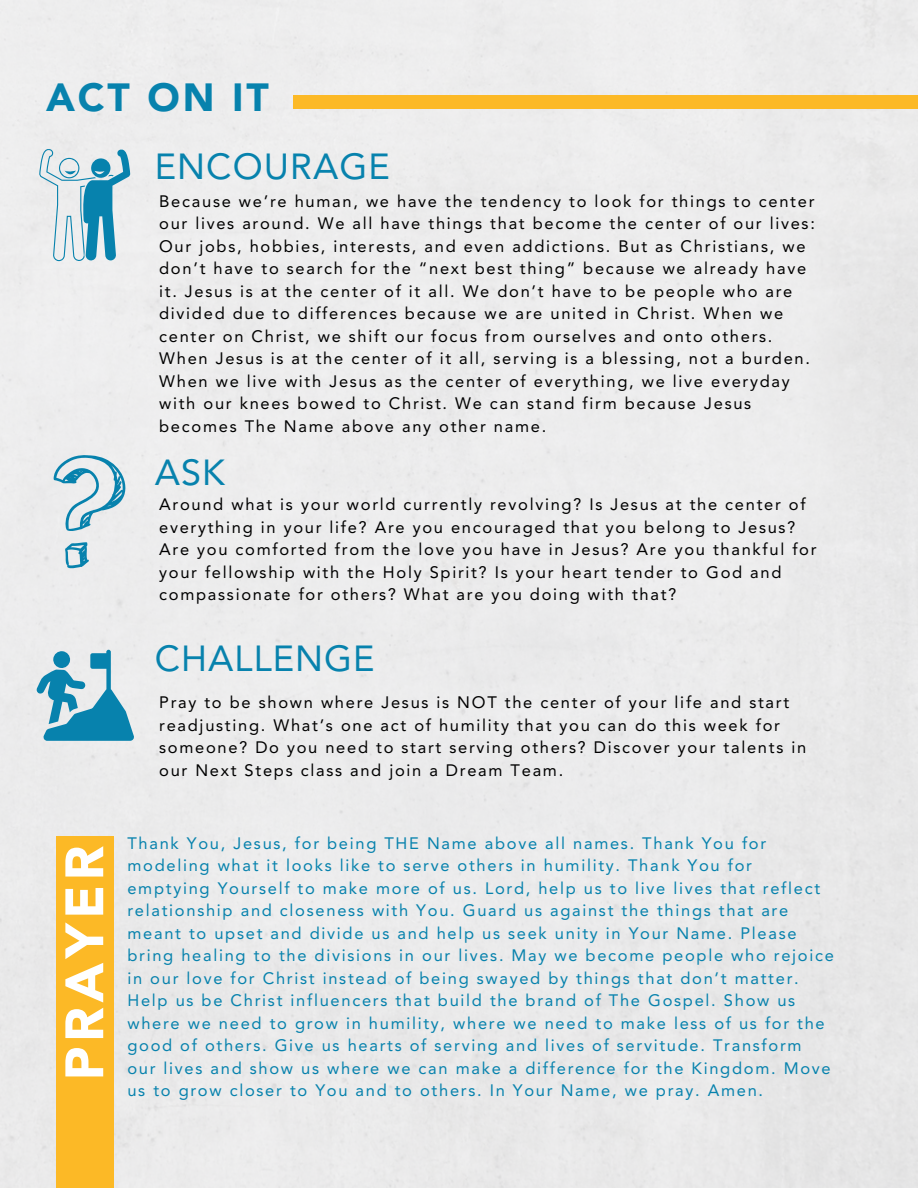
<style>
.page{position:relative;width:918px;height:1188px;background:#ecebec}
.page>*{position:absolute;margin:0;border:0;box-sizing:border-box;transform-origin:0 0}
.t1{font:900 53.4px "Avenir LT Std";letter-spacing:.09em;color:#fff}
.t2{font:900 39px "Avenir LT Std";letter-spacing:.075em;color:#0782ad}
.t3{font:36px "Avenir LT Std";letter-spacing:.03em;color:#0782ad}
.t4{font:16.5px/22.5px "Avenir LT Std";letter-spacing:.105em;color:#000}
.t5{font:16.5px/22.5px "Avenir LT Std";letter-spacing:.105em;color:#0782ad}
</style>
<div class="page">
<svg style="left:65px;top:542px;width:24px;height:26px"></svg>
<svg style="left:54px;top:455px;width:73px;height:76px;background:#b9d4de"></svg>
<svg style="left:36px;top:650px;width:98px;height:91px;background:#7bb7cd"></svg>
<div style="left:56px;top:836px;width:57px;height:352px;background:#fcb926"></div>
<svg style="left:39px;top:149px;width:91px;height:112px;background:#a8ccda"></svg>
<div style="left:293px;top:95px;width:625px;height:14px;background:#fcb926"></div>
<h2 class="t2" style="left:46px;top:74px;width:224px">ACT ON IT</h2>
<h3 class="t3" style="left:155px;top:145px;width:237px">ENCOURAGE</h3>
<p class="t4" style="left:159px;top:190px;width:657px">Because we’re human, we have the tendency to look for things to center our lives around. We all have things that become the center of our lives:<br>Our jobs, hobbies, interests, and even addictions. But as Christians, we don’t have to search for the “next best thing” because we already have it. Jesus is at the center of it all. We don’t have to be people who are divided due to differences because we are united in Christ. When we center on Christ, we shift our focus from ourselves and onto others.<br>When Jesus is at the center of it all, serving is a blessing, not a burden.<br>When we live with Jesus as the center of everything, we live everyday with our knees bowed to Christ. We can stand firm because Jesus becomes The Name above any other name.</p>
<h3 class="t3" style="left:155px;top:452px;width:72px">ASK</h3>
<p class="t4" style="left:159px;top:493px;width:659px">Around what is your world currently revolving? Is Jesus at the center of everything in your life? Are you encouraged that you belong to Jesus?<br>Are you comforted from the love you have in Jesus? Are you thankful for your fellowship with the Holy Spirit? Is your heart tender to God and compassionate for others? What are you doing with that?</p>
<h3 class="t3" style="left:155px;top:638px;width:221px">CHALLENGE</h3>
<h1 class="t1" style="left:52px;top:1080px;width:236px;rotate:-90deg">PRAYER</h1>
<p class="t4" style="left:159px;top:691px;width:649px">Pray to be shown where Jesus is NOT the center of your life and start readjusting. What’s one act of humility that you can do this week for someone? Do you need to start serving others? Discover your talents in our Next Steps class and join a Dream Team.</p>
<p class="t5" style="left:127px;top:832px;width:708px">Thank You, Jesus, for being THE Name above all names. Thank You for modeling what it looks like to serve others in humility. Thank You for emptying Yourself to make more of us. Lord, help us to live lives that reflect relationship and closeness with You. Guard us against the things that are meant to upset and divide us and help us seek unity in Your Name. Please bring healing to the divisions in our lives. May we become people who rejoice in our love for Christ instead of being swayed by things that don’t matter.<br>Help us be Christ influencers that build the brand of The Gospel. Show us where we need to grow in humility, where we need to make less of us for the good of others. Give us hearts of serving and lives of servitude. Transform<br>our lives and show us where we can make a difference for the Kingdom. Move us to grow closer to You and to others. In Your Name, we pray. Amen.</p>
</div>
